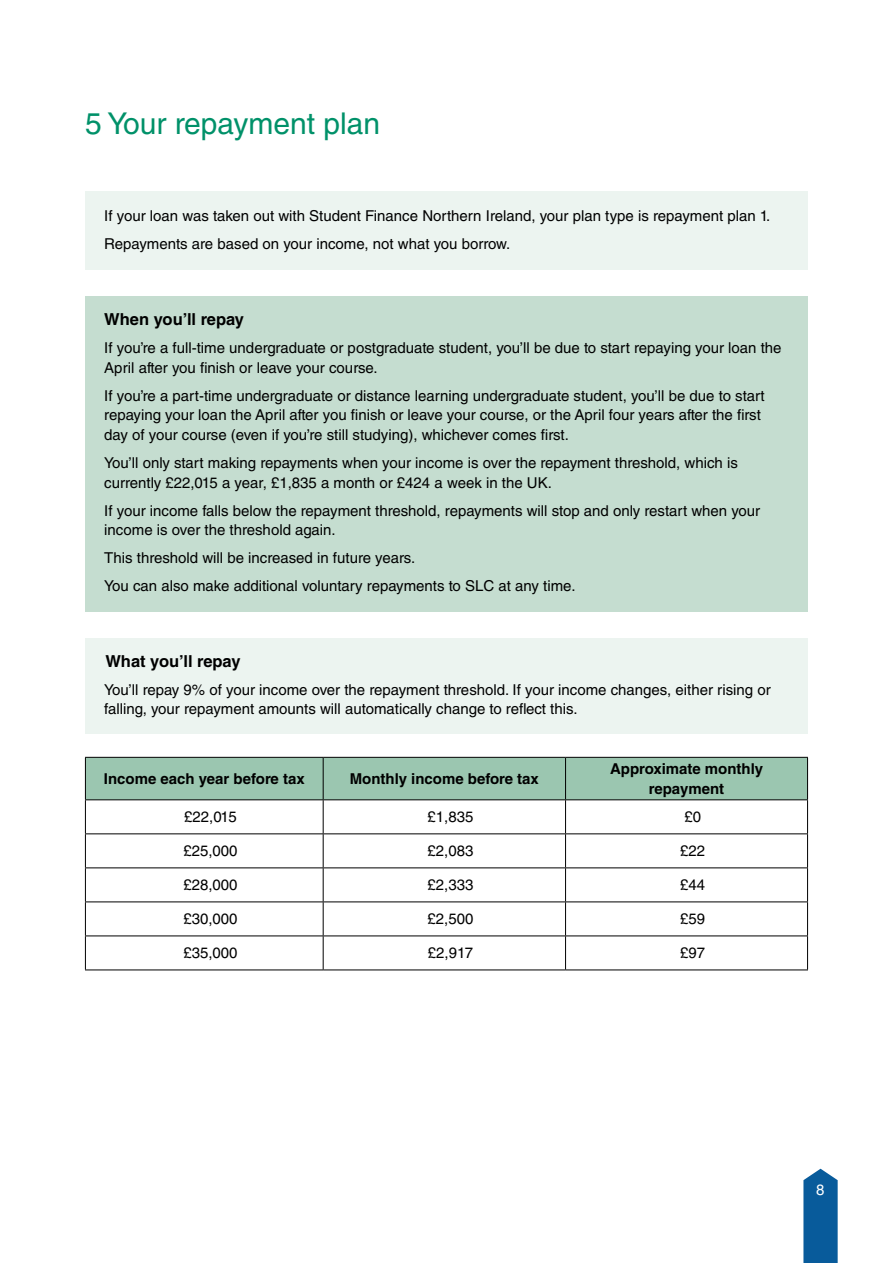
<style>
.page{position:relative;width:893px;height:1263px;background:#fff}
.page>*{position:absolute;margin:0;border:0;box-sizing:border-box;transform-origin:0 0}
.t1{font:30px "Helvetica LT Std";color:#009169}
.Subheader{font:700 16.5px "Helvetica LT Std";color:#000}
.Body{font:15px/19.5px "Helvetica LT Std";color:#000}
.Body-2{font:700 15px/19.5px "Helvetica LT Std";color:#000;text-align:center}
.Page_Numbers{font:15px "Helvetica LT Std";color:#fff}
</style>
<div class="page">
<div style="left:85px;top:191px;width:723px;height:79px;background:#ecf4f0"></div>
<div style="left:85px;top:296px;width:723px;height:316px;background:#c5ddd0"></div>
<div style="left:85px;top:638px;width:723px;height:95px;background:#ecf4f0"></div>
<div style="left:86px;top:758px;width:721px;height:41px;background:#9bc6b0"></div>
<hr style="left:85px;top:757px;width:238px;height:1px;background:#000">
<hr style="left:85px;top:758px;width:1px;height:41px;background:#000">
<hr style="left:323px;top:757px;width:243px;height:1px;background:#000">
<hr style="left:323px;top:758px;width:1px;height:41px;background:#000">
<hr style="left:566px;top:757px;width:242px;height:1px;background:#000">
<hr style="left:565px;top:758px;width:1px;height:41px;background:#000">
<hr style="left:807px;top:758px;width:1px;height:41px;background:#000">
<hr style="left:85px;top:799px;width:238px;height:1px;background:#000">
<hr style="left:85px;top:800px;width:1px;height:33px;background:#000">
<hr style="left:323px;top:799px;width:243px;height:1px;background:#000">
<hr style="left:323px;top:800px;width:1px;height:33px;background:#000">
<hr style="left:566px;top:799px;width:242px;height:1px;background:#000">
<hr style="left:565px;top:800px;width:1px;height:33px;background:#000">
<hr style="left:807px;top:800px;width:1px;height:33px;background:#000">
<hr style="left:85px;top:833px;width:238px;height:1px;background:#000">
<hr style="left:85px;top:834px;width:1px;height:33px;background:#000">
<hr style="left:323px;top:833px;width:243px;height:1px;background:#000">
<hr style="left:323px;top:834px;width:1px;height:33px;background:#000">
<hr style="left:566px;top:833px;width:242px;height:1px;background:#000">
<hr style="left:565px;top:834px;width:1px;height:33px;background:#000">
<hr style="left:807px;top:834px;width:1px;height:33px;background:#000">
<hr style="left:85px;top:867px;width:238px;height:1px;background:#000">
<hr style="left:85px;top:868px;width:1px;height:33px;background:#000">
<hr style="left:323px;top:867px;width:243px;height:1px;background:#000">
<hr style="left:323px;top:868px;width:1px;height:33px;background:#000">
<hr style="left:566px;top:867px;width:242px;height:1px;background:#000">
<hr style="left:565px;top:868px;width:1px;height:33px;background:#000">
<hr style="left:807px;top:868px;width:1px;height:33px;background:#000">
<hr style="left:85px;top:901px;width:238px;height:1px;background:#000">
<hr style="left:85px;top:902px;width:1px;height:33px;background:#000">
<hr style="left:323px;top:901px;width:243px;height:1px;background:#000">
<hr style="left:323px;top:902px;width:1px;height:33px;background:#000">
<hr style="left:566px;top:901px;width:242px;height:1px;background:#000">
<hr style="left:565px;top:902px;width:1px;height:33px;background:#000">
<hr style="left:807px;top:902px;width:1px;height:33px;background:#000">
<hr style="left:85px;top:935px;width:238px;height:1px;background:#000">
<hr style="left:85px;top:936px;width:1px;height:33px;background:#000">
<hr style="left:323px;top:935px;width:243px;height:1px;background:#000">
<hr style="left:323px;top:936px;width:1px;height:33px;background:#000">
<hr style="left:566px;top:935px;width:242px;height:1px;background:#000">
<hr style="left:565px;top:936px;width:1px;height:33px;background:#000">
<hr style="left:807px;top:936px;width:1px;height:33px;background:#000">
<hr style="left:85px;top:969px;width:238px;height:1px;background:#000">
<hr style="left:323px;top:969px;width:243px;height:1px;background:#000">
<hr style="left:566px;top:969px;width:242px;height:1px;background:#000">
<svg style="left:803px;top:1169px;width:35px;height:94px;background:#1c68a3"></svg>
<div style="left:816px;top:1184px;width:9px;height:14px;background:#085b9b"></div>
<h1 class="t1" style="left:85px;top:106px;width:297px">5 Your repayment plan</h1>
<p class="Body" style="left:104px;top:206px;width:667px">If your loan was taken out with Student Finance Northern Ireland, your plan type is repayment plan 1.</p>
<p class="Body" style="left:104px;top:234px;width:408px">Repayments are based on your income, not what you borrow.</p>
<p class="Subheader" style="left:104px;top:310px;width:141px">When you’ll repay</p>
<p class="Body" style="left:104px;top:338px;width:679px">If you’re a full-time undergraduate or postgraduate student, you’ll be due to start repaying your loan the<br>April after you finish or leave your course.</p>
<p class="Body" style="left:104px;top:386px;width:662px">If you’re a part-time undergraduate or distance learning undergraduate student, you’ll be due to start repaying your loan the April after you finish or leave your course, or the April four years after the first day of your course (even if you’re still studying), whichever comes first.</p>
<p class="Body" style="left:104px;top:453px;width:635px">You’ll only start making repayments when your income is over the repayment threshold, which is currently £22,015 a year, £1,835 a month or £424 a week in the UK.</p>
<p class="Body" style="left:104px;top:500px;width:657px">If your income falls below the repayment threshold, repayments will stop and only restart when your income is over the threshold again.</p>
<p class="Body" style="left:104px;top:548px;width:312px">This threshold will be increased in future years.</p>
<p class="Body" style="left:104px;top:576px;width:473px">You can also make additional voluntary repayments to SLC at any time.</p>
<p class="Subheader" style="left:105px;top:651px;width:137px">What you’ll repay</p>
<p class="Body" style="left:104px;top:680px;width:668px">You’ll repay 9% of your income over the repayment threshold. If your income changes, either rising or falling, your repayment amounts will automatically change to reflect this.</p>
<p class="Body-2" style="left:104px;top:769px;width:202px">Income each year before tax</p>
<p class="Body-2" style="left:350px;top:769px;width:191px">Monthly income before tax</p>
<p class="Body-2" style="left:610px;top:759px;width:154px">Approximate monthly repayment</p>
<p class="Body" style="left:184px;top:807px;width:54px">£22,015</p>
<p class="Body" style="left:428px;top:807px;width:47px">£1,835</p>
<p class="Body" style="left:684px;top:807px;width:18px">£0</p>
<p class="Body" style="left:183px;top:841px;width:56px">£25,000</p>
<p class="Body" style="left:428px;top:841px;width:47px">£2,083</p>
<p class="Body" style="left:680px;top:841px;width:27px">£22</p>
<p class="Body" style="left:183px;top:875px;width:56px">£28,000</p>
<p class="Body" style="left:428px;top:875px;width:47px">£2,333</p>
<p class="Body" style="left:680px;top:875px;width:27px">£44</p>
<p class="Body" style="left:183px;top:909px;width:56px">£30,000</p>
<p class="Body" style="left:428px;top:909px;width:47px">£2,500</p>
<p class="Body" style="left:680px;top:909px;width:27px">£59</p>
<p class="Body" style="left:183px;top:943px;width:56px">£35,000</p>
<p class="Body" style="left:428px;top:943px;width:47px">£2,917</p>
<p class="Body" style="left:680px;top:943px;width:27px">£97</p>
<p class="Page_Numbers" style="left:816px;top:1181px;width:10px">8</p>
</div>
